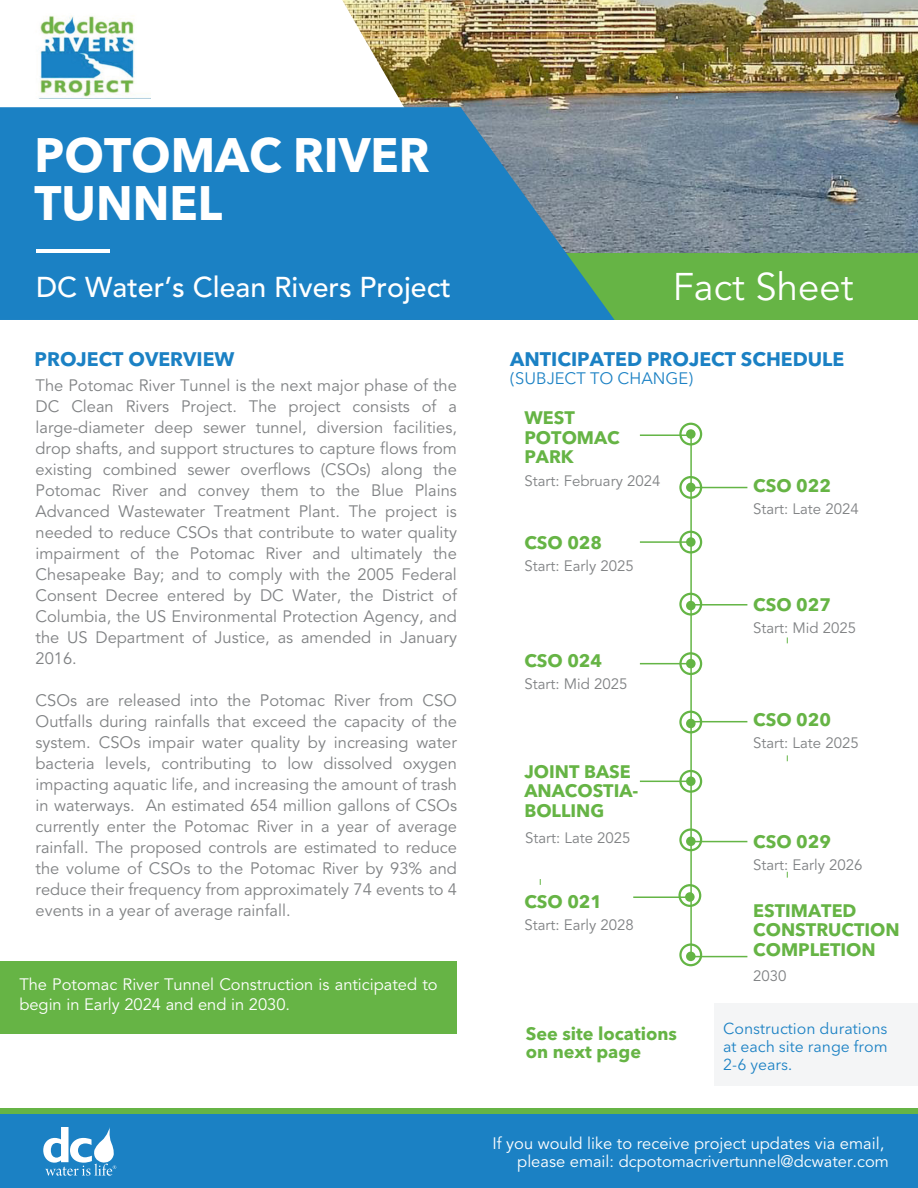
<style>
.page{position:relative;width:918px;height:1188px;background:#fff}
.page>*{position:absolute;margin:0;border:0;box-sizing:border-box;transform-origin:0 0}
.t1{font:700 47.85px/47.8px "Avenir Next LT Pro";color:#fff}
.t2{font:38.25px "Avenir";color:#fff}
.t3{font:500 28.5px "Avenir";color:#fff}
.t4{font:700 19.5px "Avenir Next LT Pro";color:#1b81c4}
.t5{font:700 18px/19.5px "Avenir Next LT Pro";color:#66b445}
.t6{font:16.5px/21px "Avenir";color:#808284;text-align:justify}
.t7{font:16.5px/18px "Avenir";color:#fff;text-align:right}
.t8{font:16.5px "Avenir Next LT Pro";color:#1b81c4}
.t9{font:15.75px/18px "Avenir Next LT Pro";color:#1b81c4;text-align:justify}
.t10{font:15px "Avenir";color:#808284}
</style>
<div class="page">
<div style="left:0;top:961px;width:457px;height:73px;background:#66b445"></div>
<img style="left:342px;top:0;width:576px;height:253px">
<div style="left:615px;top:253px;width:303px;height:67px;background:#66b445"></div>
<svg style="left:0;top:107px;width:615px;height:213px;fill:#1b81c4"></svg>
<hr style="left:37px;top:249px;width:73px;height:4px;background:#fff">
<img style="left:38px;top:15px;width:112px;height:84px">
<div style="left:0;top:1108px;width:918px;height:74px;background:#66b445"></div>
<div style="left:0;top:1114px;width:918px;height:74px;background:#1b81c4"></div>
<svg style="left:43px;top:1127px;width:73px;height:49px"></svg>
<div style="left:679px;top:652px;width:23px;height:23px;border:2px solid #64b545;border-radius:50%"></div>
<hr style="left:640px;top:663px;width:54px;height:1px;background:#64b545">
<div style="left:686px;top:777px;width:10px;height:9px;background:#64b545;border-radius:50%"></div>
<div style="left:679px;top:770px;width:23px;height:23px;border:2px solid #64b545;border-radius:50%"></div>
<hr style="left:640px;top:781px;width:54px;height:1px;background:#64b545">
<hr style="left:690px;top:434px;width:2px;height:524px;background:#64b545">
<hr style="left:640px;top:434px;width:54px;height:2px;background:#64b545">
<hr style="left:694px;top:487px;width:53px;height:1px;background:#64b545">
<div style="left:686px;top:429px;width:10px;height:10px;background:#64b545;border-radius:50%"></div>
<div style="left:679px;top:423px;width:23px;height:23px;border:2px solid #64b545;border-radius:50%"></div>
<div style="left:686px;top:483px;width:10px;height:9px;background:#64b545;border-radius:50%"></div>
<div style="left:679px;top:476px;width:23px;height:23px;border:2px solid #64b545;border-radius:50%"></div>
<hr style="left:694px;top:604px;width:53px;height:2px;background:#64b545">
<div style="left:686px;top:601px;width:10px;height:9px;background:#64b545;border-radius:50%"></div>
<div style="left:679px;top:593px;width:23px;height:23px;border:2px solid #64b545;border-radius:50%"></div>
<hr style="left:694px;top:721px;width:53px;height:1px;background:#64b545">
<div style="left:686px;top:719px;width:10px;height:9px;background:#64b545;border-radius:50%"></div>
<div style="left:679px;top:711px;width:23px;height:22px;border:2px solid #64b545;border-radius:50%"></div>
<hr style="left:633px;top:896px;width:54px;height:2px;background:#64b545">
<div style="left:685px;top:892px;width:10px;height:10px;background:#64b545;border-radius:50%"></div>
<div style="left:678px;top:884px;width:23px;height:23px;border:2px solid #64b545;border-radius:50%"></div>
<hr style="left:694px;top:841px;width:53px;height:1px;background:#64b545">
<div style="left:686px;top:837px;width:10px;height:9px;background:#64b545;border-radius:50%"></div>
<div style="left:679px;top:828px;width:23px;height:23px;border:2px solid #64b545;border-radius:50%"></div>
<hr style="left:694px;top:956px;width:53px;height:1px;background:#64b545">
<div style="left:686px;top:952px;width:10px;height:9px;background:#64b545;border-radius:50%"></div>
<div style="left:679px;top:943px;width:23px;height:23px;border:2px solid #64b545;border-radius:50%"></div>
<div style="left:686px;top:659px;width:10px;height:9px;background:#64b545;border-radius:50%"></div>
<svg style="left:686px;top:537px;width:10px;height:10px"></svg>
<div style="left:679px;top:531px;width:23px;height:23px;border:2px solid #64b545;border-radius:50%"></div>
<hr style="left:640px;top:541px;width:54px;height:2px;background:#64b545">
<div style="left:714px;top:1003px;width:204px;height:83px;background:#f4f5f6"></div>
<h1 class="t1" style="left:35px;top:131px;width:397px">POTOMAC RIVER<br>TUNNEL</h1>
<h3 class="t3" style="left:36px;top:266px;width:416px">DC Water’s Clean Rivers Project</h3>
<h2 class="t2" style="left:673px;top:259px;width:182px">Fact Sheet</h2>
<p class="t4" style="left:35px;top:348px;width:201px">PROJECT OVERVIEW</p>
<p class="t4" style="left:510px;top:348px;width:336px">ANTICIPATED PROJECT SCHEDULE</p>
<p class="t8" style="left:510px;top:369px;width:184px">(SUBJECT TO CHANGE)</p>
<p class="t6" style="left:36px;top:376px;width:423px">The Potomac River Tunnel is the next major phase of the DC Clean Rivers Project. The project consists of a large-diameter deep sewer tunnel, diversion facilities, drop shafts, and support structures to capture flows from existing combined sewer overflows (CSOs) along the Potomac River and convey them to the Blue Plains Advanced Wastewater Treatment Plant. The project is needed to reduce CSOs that contribute to water quality impairment of the Potomac River and ultimately the Chesapeake Bay; and to comply with the 2005 Federal Consent Decree entered by DC Water, the District of Columbia, the US Environmental Protection Agency, and the US Department of Justice, as amended in January 2016.</p>
<p class="t6" style="left:36px;top:691px;width:423px">CSOs are released into the Potomac River from CSO Outfalls during rainfalls that exceed the capacity of the system. CSOs impair water quality by increasing water bacteria levels, contributing to low dissolved oxygen impacting aquatic life, and increasing the amount of trash in waterways. An estimated 654 million gallons of CSOs currently enter the Potomac River in a year of average rainfall. The proposed controls are estimated to reduce the volume of CSOs to the Potomac River by 93% and reduce their frequency from approximately 74 events to 4 events in a year of average rainfall.</p>
<p class="t5" style="left:524px;top:408px;width:97px">WEST<br>POTOMAC<br>PARK</p>
<p class="t10" style="left:524px;top:470px;width:138px">Start: February 2024</p>
<p class="t5" style="left:753px;top:476px;width:79px">CSO 022</p>
<p class="t10" style="left:753px;top:498px;width:107px">Start: Late 2024</p>
<p class="t5" style="left:524px;top:533px;width:79px">CSO 028</p>
<p class="t10" style="left:524px;top:555px;width:111px">Start: Early 2025</p>
<p class="t5" style="left:753px;top:594px;width:79px">CSO 027</p>
<p class="t10" style="left:753px;top:616px;width:105px">Start: Mid 2025</p>
<p class="t5" style="left:524px;top:651px;width:79px">CSO 024</p>
<p class="t10" style="left:524px;top:673px;width:105px">Start: Mid 2025</p>
<p class="t5" style="left:753px;top:710px;width:79px">CSO 020</p>
<p class="t10" style="left:753px;top:732px;width:107px">Start: Late 2025</p>
<p class="t5" style="left:524px;top:761px;width:116px">JOINT BASE<br>ANACOSTIA-<br>BOLLING</p>
<p class="t10" style="left:525px;top:827px;width:107px">Start: Late 2025</p>
<p class="t5" style="left:753px;top:831px;width:79px">CSO 029</p>
<p class="t10" style="left:753px;top:853px;width:111px">Start: Early 2026</p>
<p class="t5" style="left:753px;top:901px;width:148px">ESTIMATED<br>CONSTRUCTION<br>COMPLETION</p>
<p class="t10" style="left:753px;top:965px;width:35px">2030</p>
<p class="t5" style="left:524px;top:892px;width:79px">CSO 021</p>
<p class="t10" style="left:524px;top:913px;width:111px">Start: Early 2028</p>
<p class="t7" style="left:19px;top:976px;width:420px;line-height:19.5px;text-align:left">The Potomac River Tunnel Construction is anticipated to begin in Early 2024 and end in 2030.</p>
<p class="t5" style="left:526px;top:1025px;width:153px;line-height:18px">See site locations on next page</p>
<p class="t9" style="left:723px;top:1019px;width:166px">Construction durations at each site range from 2-6 years.</p>
<p class="t7" style="left:492px;top:1134px;width:398px">If you would like to receive project updates via email, please email: dcpotomacrivertunnel@dcwater.com</p>
</div>
